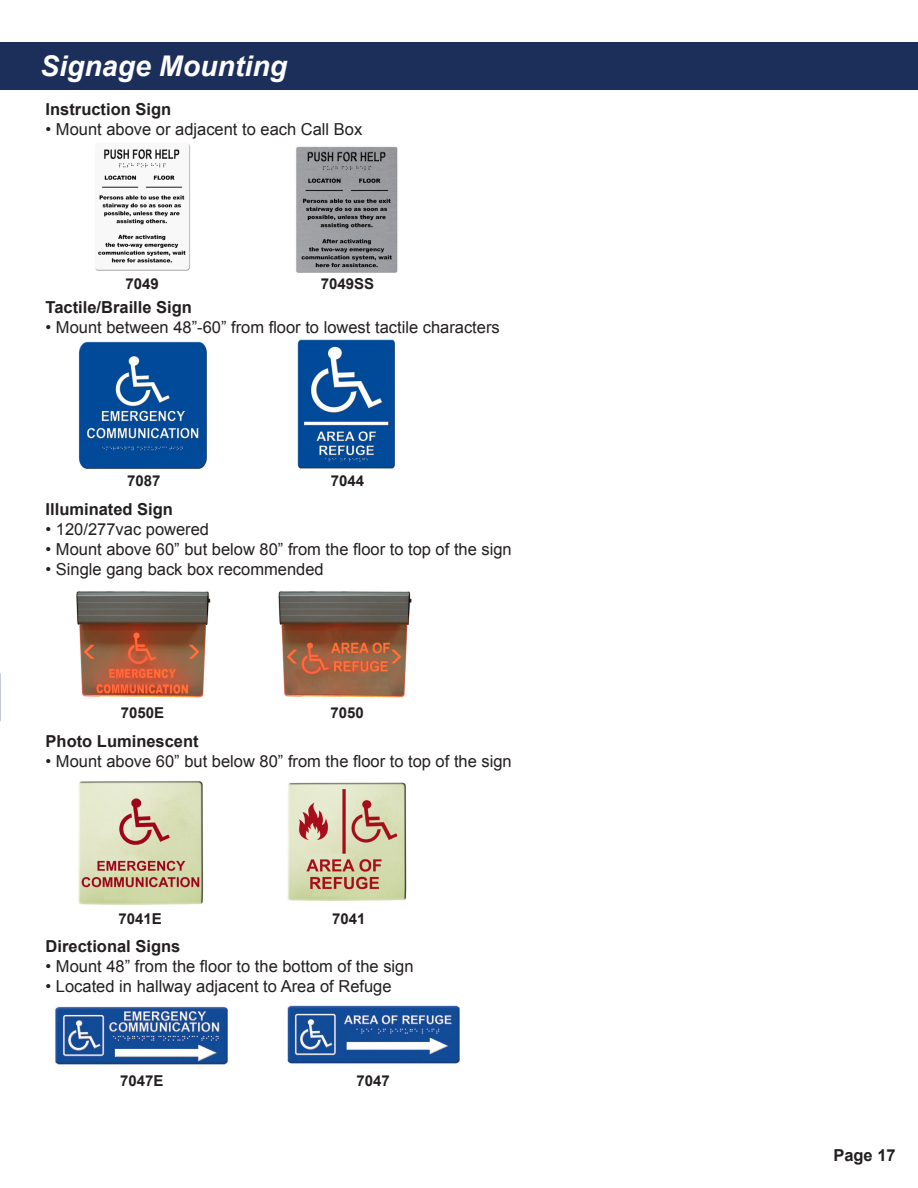
<style>
.page{position:relative;width:918px;height:1188px;background:#fff}
.page>*{position:absolute;margin:0;border:0;box-sizing:border-box;transform-origin:0 0}
.t1{font:italic 700 28.5px "Arial";color:#fff}
.t2{font:16.5px "Arial";color:#231f20}
.t3{font:700 16.5px "Arial";color:#231f20}
.t4{font:700 15px "Arial";color:#231f20}
</style>
<div class="page">
<img style="left:287px;top:782px;width:120px;height:119px">
<img style="left:78px;top:781px;width:126px;height:124px">
<div style="left:0;top:42px;width:918px;height:48px;background:#1c2f5a"></div>
<img style="left:95px;top:144px;width:95px;height:127px">
<img style="left:296px;top:146px;width:102px;height:127px">
<img style="left:78px;top:341px;width:129px;height:128px">
<img style="left:297px;top:339px;width:98px;height:130px">
<img style="left:278px;top:591px;width:134px;height:107px">
<img style="left:76px;top:591px;width:134px;height:107px">
<img style="left:55px;top:1006px;width:173px;height:59px">
<img style="left:287px;top:1005px;width:173px;height:59px">
<p class="t1" style="left:40px;top:47px;width:249px">Signage Mounting</p>
<p class="t3" style="left:46px;top:98px;width:127px">Instruction Sign</p>
<p class="t2" style="left:46px;top:118px;width:318px">• Mount above or adjacent to each Call Box</p>
<p class="t4" style="left:125px;top:274px;width:35px">7049</p>
<p class="t4" style="left:321px;top:274px;width:55px">7049SS</p>
<p class="t3" style="left:46px;top:296px;width:148px">Tactile/Braille Sign</p>
<p class="t2" style="left:46px;top:316px;width:456px">• Mount between 48”-60” from floor to lowest tactile characters</p>
<p class="t4" style="left:127px;top:471px;width:35px">7087</p>
<p class="t4" style="left:331px;top:471px;width:35px">7044</p>
<p class="t3" style="left:46px;top:499px;width:129px">Illuminated Sign</p>
<p class="t2" style="left:46px;top:519px;width:165px">• 120/277vac powered</p>
<p class="t2" style="left:46px;top:538px;width:468px">• Mount above 60” but below 80” from the floor to top of the sign</p>
<p class="t2" style="left:46px;top:558px;width:280px">• Single gang back box recommended</p>
<p class="t4" style="left:121px;top:703px;width:45px">7050E</p>
<p class="t4" style="left:331px;top:703px;width:35px">7050</p>
<p class="t3" style="left:46px;top:730px;width:155px">Photo Luminescent</p>
<p class="t2" style="left:46px;top:750px;width:468px">• Mount above 60” but below 80” from the floor to top of the sign</p>
<p class="t4" style="left:119px;top:909px;width:45px">7041E</p>
<p class="t4" style="left:332px;top:909px;width:35px">7041</p>
<p class="t3" style="left:46px;top:935px;width:136px">Directional Signs</p>
<p class="t2" style="left:46px;top:955px;width:370px">• Mount 48” from the floor to the bottom of the sign</p>
<p class="t2" style="left:46px;top:975px;width:348px">• Located in hallway adjacent to Area of Refuge</p>
<p class="t4" style="left:120px;top:1071px;width:45px">7047E</p>
<p class="t4" style="left:357px;top:1070px;width:35px">7047</p>
<p class="t3" style="left:833px;top:1145px;width:64px">Page 17</p>
</div>
